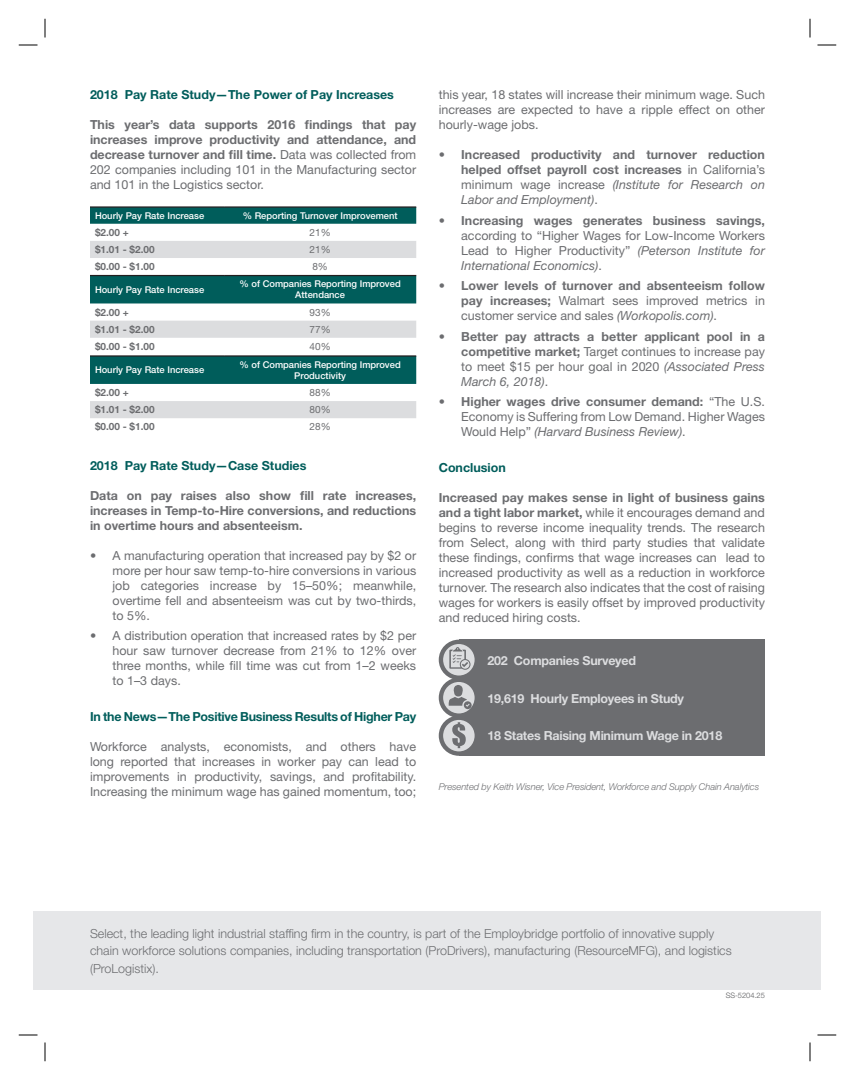
<style>
.page{position:relative;width:855px;height:1080px;background:#fff}
.page>*{position:absolute;margin:0;border:0;box-sizing:border-box;transform-origin:0 0}
.t1{font:12.5px/15px "Helvetica Neue LT Std";color:#6c6d70;text-align:justify}
.t2{font:700 12.5px/15px "Helvetica Neue LT Std";color:#6c6d70;text-align:justify}
.t3{font:300 12.5px/17.5px "Helvetica Neue LT Std";color:#6c6d70}
.t4{font:700 12.5px "Helvetica Neue LT Std";letter-spacing:-.02em;color:#dcdddf}
.t5{font:700 12.5px "Helvetica Neue LT Std";color:#005d5b}
.t6{font:700 12.5px "Helvetica Neue LT Std";letter-spacing:-.02em;color:#005d5b}
.t7{font:700 10px "Helvetica Neue LT Std";color:#6c6d70}
.t8{font:10px "Helvetica Neue LT Std";color:#6c6d70}
.t9{font:500 9.38px/11.2px "Helvetica Neue LT Std";color:#fff;text-align:center}
.t10{font:italic 300 9.38px "Helvetica Neue LT Std";letter-spacing:-.01em;color:#6c6d70}
.t11{font:300 7.5px "Helvetica Neue LT Std";color:#57585a}
.s1{font-weight:400}
.s2{font-weight:400;font-style:italic}
.s3{font-style:italic}
.s4{font-weight:700}
</style>
<div class="page">
<div style="left:90px;top:208px;width:326px;height:16px;background:#005d5b"></div>
<div style="left:90px;top:241px;width:326px;height:17px;background:#dcdddf"></div>
<hr style="left:90px;top:206px;width:134px;height:2px;background:#231f20">
<hr style="left:224px;top:206px;width:192px;height:2px;background:#231f20">
<div style="left:90px;top:276px;width:326px;height:27px;background:#005d5b"></div>
<div style="left:90px;top:321px;width:326px;height:17px;background:#dcdddf"></div>
<hr style="left:90px;top:275px;width:134px;height:1px;background:#231f20">
<hr style="left:224px;top:275px;width:192px;height:1px;background:#231f20">
<div style="left:90px;top:357px;width:326px;height:27px;background:#005d5b"></div>
<div style="left:90px;top:401px;width:326px;height:17px;background:#dcdddf"></div>
<hr style="left:90px;top:355px;width:134px;height:2px;background:#231f20">
<hr style="left:224px;top:355px;width:192px;height:2px;background:#231f20">
<div style="left:459px;top:640px;width:306px;height:116px;background:#6c6d70"></div>
<svg style="left:441px;top:680px;width:36px;height:36px"></svg>
<div style="left:439px;top:678px;width:40px;height:40px;border:4px solid #6c6d70;border-radius:50%"></div>
<svg style="left:441px;top:642px;width:36px;height:36px"></svg>
<div style="left:439px;top:640px;width:40px;height:40px;border:4px solid #6c6d70;border-radius:50%"></div>
<svg style="left:449px;top:685px;width:23px;height:24px"></svg>
<svg style="left:441px;top:718px;width:36px;height:36px"></svg>
<div style="left:439px;top:716px;width:40px;height:40px;border:4px solid #6c6d70;border-radius:50%"></div>
<svg style="left:452px;top:722px;width:14px;height:26px"></svg>
<svg style="left:449px;top:647px;width:22px;height:23px"></svg>
<div style="left:34px;top:911px;width:787px;height:79px;background:#e6e7e9"></div>
<svg style="left:19px;top:44px;width:19px;height:2px"></svg>
<svg style="left:818px;top:44px;width:18px;height:2px"></svg>
<svg style="left:19px;top:1034px;width:19px;height:2px"></svg>
<svg style="left:818px;top:1034px;width:18px;height:2px"></svg>
<svg style="left:44px;top:19px;width:2px;height:19px"></svg>
<svg style="left:44px;top:1042px;width:2px;height:19px"></svg>
<svg style="left:809px;top:19px;width:2px;height:19px"></svg>
<svg style="left:809px;top:1042px;width:2px;height:19px"></svg>
<p class="t5" style="left:90px;top:87px;width:305px">2018 Pay Rate Study—The Power of Pay Increases</p>
<p class="t2" style="left:90px;top:117px;width:328px">This year’s data supports 2016 findings that pay increases improve productivity and attendance, and decrease turnover and fill time. <span class="s1">Data was collected from 202 companies including 101 in the Manufacturing sector and 101 in the Logistics sector.</span></p>
<p class="t9" style="left:95px;top:210px;width:111px">Hourly Pay Rate Increase</p>
<p class="t9" style="left:243px;top:210px;width:156px">% Reporting Turnover Improvement</p>
<p class="t7" style="left:95px;top:226px;width:35px">$2.00 +</p>
<p class="t8" style="left:310px;top:226px;width:23px">21%</p>
<p class="t7" style="left:95px;top:243px;width:61px">$1.01 - $2.00</p>
<p class="t8" style="left:310px;top:244px;width:23px">21%</p>
<p class="t7" style="left:95px;top:260px;width:61px">$0.00 - $1.00</p>
<p class="t8" style="left:312px;top:261px;width:17px">8%</p>
<p class="t9" style="left:95px;top:284px;width:111px">Hourly Pay Rate Increase</p>
<p class="t9" style="left:240px;top:278px;width:163px">% of Companies Reporting Improved<br>Attendance</p>
<p class="t7" style="left:95px;top:306px;width:35px">$2.00 +</p>
<p class="t8" style="left:310px;top:306px;width:23px">93%</p>
<p class="t7" style="left:95px;top:323px;width:61px">$1.01 - $2.00</p>
<p class="t8" style="left:310px;top:323px;width:23px">77%</p>
<p class="t7" style="left:95px;top:340px;width:61px">$0.00 - $1.00</p>
<p class="t8" style="left:310px;top:340px;width:23px">40%</p>
<p class="t9" style="left:95px;top:364px;width:111px">Hourly Pay Rate Increase</p>
<p class="t9" style="left:240px;top:359px;width:163px">% of Companies Reporting Improved<br>Productivity</p>
<p class="t7" style="left:95px;top:386px;width:35px">$2.00 +</p>
<p class="t8" style="left:310px;top:387px;width:23px">88%</p>
<p class="t7" style="left:95px;top:403px;width:61px">$1.01 - $2.00</p>
<p class="t8" style="left:310px;top:404px;width:23px">80%</p>
<p class="t7" style="left:95px;top:421px;width:61px">$0.00 - $1.00</p>
<p class="t8" style="left:310px;top:421px;width:23px">28%</p>
<p class="t5" style="left:90px;top:458px;width:218px">2018 Pay Rate Study—Case Studies</p>
<p class="t2" style="left:90px;top:488px;width:328px">Data on pay raises also show fill rate increases, increases in Temp-to-Hire conversions, and reductions in overtime hours and absenteeism.</p>
<p class="t1" style="left:112px;top:548px;width:305px;text-indent:-22px">• A manufacturing operation that increased pay by $2 or more per hour saw temp-to-hire conversions in various job categories increase by 15–50%; meanwhile, overtime fell and absenteeism was cut by two-thirds, to 5%.</p>
<p class="t1" style="left:112px;top:628px;width:305px;text-indent:-22px">• A distribution operation that increased rates by $2 per hour saw turnover decrease from 21% to 12% over three months, while fill time was cut from 1–2 weeks to 1–3 days.</p>
<p class="t6" style="left:90px;top:709px;width:328px">In the News—The Positive Business Results of Higher Pay</p>
<p class="t1" style="left:90px;top:739px;width:328px">Workforce analysts, economists, and others have long reported that increases in worker pay can lead to improvements in productivity, savings, and profitability.<br>Increasing the minimum wage has gained momentum, too;</p>
<p class="t1" style="left:439px;top:87px;width:328px">this year, 18 states will increase their minimum wage. Such increases are expected to have a ripple effect on other hourly-wage jobs.</p>
<p class="t2" style="left:461px;top:147px;width:305px;text-indent:-22px">• Increased productivity and turnover reduction helped offset payroll cost increases <span class="s1">in California’s minimum wage increase</span> <span class="s2">(Institute for Research on Labor and Employment)</span><span class="s1">.</span></p>
<p class="t2" style="left:439px;top:212px;width:328px">• Increasing wages generates business savings,</p>
<p class="t1" style="left:461px;top:227px;width:305px">according to “Higher Wages for Low-Income Workers Lead to Higher Productivity” <span class="s3">(Peterson Institute for International Economics)</span>.</p>
<p class="t2" style="left:461px;top:278px;width:305px;text-indent:-22px">• Lower levels of turnover and absenteeism follow pay increases; <span class="s1">Walmart sees improved metrics in customer service and sales</span> <span class="s2">(Workopolis.com)</span><span class="s1">.</span></p>
<p class="t2" style="left:461px;top:329px;width:305px;text-indent:-22px">• Better pay attracts a better applicant pool in a competitive market; <span class="s1">Target continues to increase pay to meet $15 per hour goal in 2020</span> <span class="s2">(Associated Press March 6, 2018)</span><span class="s1">.</span></p>
<p class="t1" style="left:461px;top:394px;width:305px;text-indent:-22px"><span class="s4">• Higher wages drive consumer demand:</span> “The U.S.<br>Economy is Suffering from Low Demand. Higher Wages Would Help” <span class="s3">(Harvard Business Review)</span>.</p>
<p class="t5" style="left:439px;top:460px;width:69px">Conclusion</p>
<p class="t1" style="left:439px;top:490px;width:328px"><span class="s4">Increased pay makes sense in light of business gains and a tight labor market,</span> while it encourages demand and begins to reverse income inequality trends. The research from Select, along with third party studies that validate these findings, confirms that wage increases can lead to increased productivity as well as a reduction in workforce turnover. The research also indicates that the cost of raising wages for workers is easily offset by improved productivity and reduced hiring costs.</p>
<p class="t4" style="left:487px;top:653px;width:150px">202 Companies Surveyed</p>
<p class="t4" style="left:487px;top:691px;width:198px">19,619 Hourly Employees in Study</p>
<p class="t4" style="left:487px;top:728px;width:236px">18 States Raising Minimum Wage in 2018</p>
<p class="t10" style="left:439px;top:781px;width:322px">Presented by Keith Wisner, Vice President, Workforce and Supply Chain Analytics</p>
<p class="t3" style="left:90px;top:924px;width:643px">Select, the leading light industrial staffing firm in the country, is part of the Employbridge portfolio of innovative supply chain workforce solutions companies, including transportation (ProDrivers), manufacturing (ResourceMFG), and logistics (ProLogistix).</p>
<p class="t11" style="left:726px;top:991px;width:41px">SS-5204.25</p>
</div>
